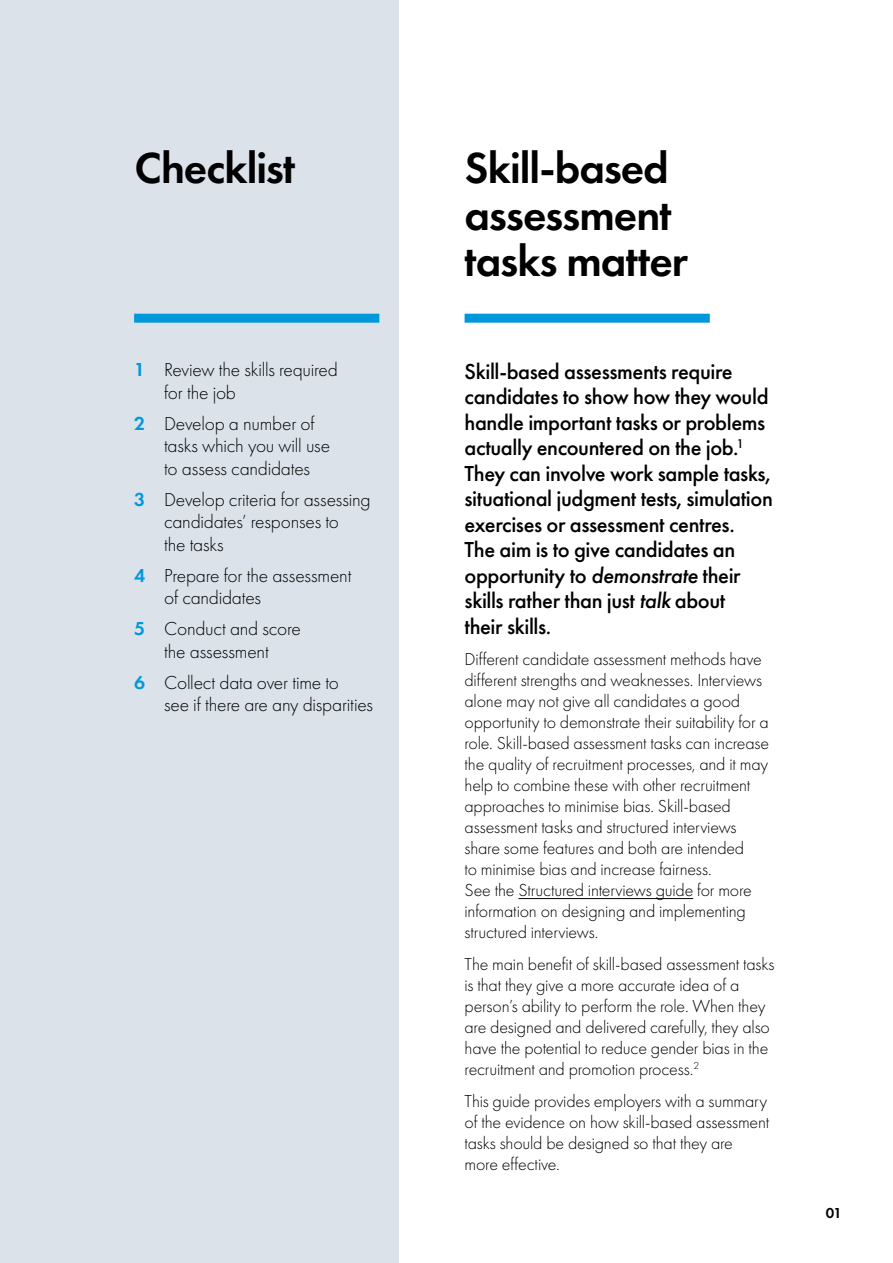
<style>
.page{position:relative;width:893px;height:1263px;background:#fff}
.page>*{position:absolute;margin:0;border:0;box-sizing:border-box;transform-origin:0 0}
.t1{font:600 45px/46.5px "Futura PT";letter-spacing:-.025em;color:#000}
.t2{font:500 22.5px/25.5px "Futura PT";letter-spacing:-.02em;color:#000}
.t3{font:300 19.5px/22.5px "Futura PT";letter-spacing:-.01em;color:#000}
.t4{font:300 18px/21px "Futura PT";letter-spacing:-.01em;color:#000}
.t5{font:600 15px "Futura PT";color:#000}
.s1{font-weight:600;color:#0098db}
.s2{font-style:italic}
</style>
<div class="page">
<div style="left:0;top:0;width:398px;height:1263px;background:#dbe2e9"></div>
<div style="left:134px;top:314px;width:245px;height:9px;background:#0098db"></div>
<hr style="left:518px;top:898px;width:175px;height:1px;background:#000">
<div style="left:465px;top:314px;width:245px;height:9px;background:#0098db"></div>
<h1 class="t1" style="left:135px;top:144px;width:162px">Checklist</h1>
<h1 class="t1" style="left:465px;top:144px;width:225px">Skill-based assessment tasks matter</h1>
<p class="t3" style="left:164px;top:359px;width:175px;text-indent:-30px"><span class="s1">1</span> Review the skills required for the job</p>
<p class="t3" style="left:164px;top:412px;width:167px;text-indent:-30px"><span class="s1">2</span> Develop a number of tasks which you will use to assess candidates</p>
<p class="t3" style="left:164px;top:488px;width:208px;text-indent:-30px"><span class="s1">3</span> Develop criteria for assessing candidates’ responses to<br>the tasks</p>
<p class="t3" style="left:164px;top:564px;width:189px;text-indent:-30px"><span class="s1">4</span> Prepare for the assessment of candidates</p>
<p class="t3" style="left:134px;top:618px;width:168px;text-align:center"><span class="s1">5</span> Conduct and score the assessment</p>
<p class="t3" style="left:164px;top:671px;width:210px;text-indent:-30px"><span class="s1">6</span> Collect data over time to<br>see if there are any disparities</p>
<p class="t2" style="left:465px;top:358px;width:310px">Skill-based assessments require candidates to show how they would handle important tasks or problems actually encountered on the job.<sup>1<br></sup>They can involve work sample tasks, situational judgment tests, simulation exercises or assessment centres.<br>The aim is to give candidates an opportunity to <span class="s2">demonstrate</span> their skills rather than just <span class="s2">talk</span> about<br>their skills.</p>
<p class="t4" style="left:465px;top:649px;width:306px">Different candidate assessment methods have different strengths and weaknesses. Interviews alone may not give all candidates a good opportunity to demonstrate their suitability for a role. Skill-based assessment tasks can increase the quality of recruitment processes, and it may help to combine these with other recruitment approaches to minimise bias. Skill-based assessment tasks and structured interviews share some features and both are intended<br>to minimise bias and increase fairness.<br>See the Structured interviews guide for more information on designing and implementing structured interviews.</p>
<p class="t4" style="left:465px;top:954px;width:311px">The main benefit of skill-based assessment tasks is that they give a more accurate idea of a person’s ability to perform the role. When they are designed and delivered carefully, they also have the potential to reduce gender bias in the recruitment and promotion process.<sup>2</sup></p>
<p class="t4" style="left:465px;top:1090px;width:306px">This guide provides employers with a summary of the evidence on how skill-based assessment tasks should be designed so that they are more effective.</p>
<p class="t5" style="left:826px;top:1203px;width:18px">01</p>
</div>
